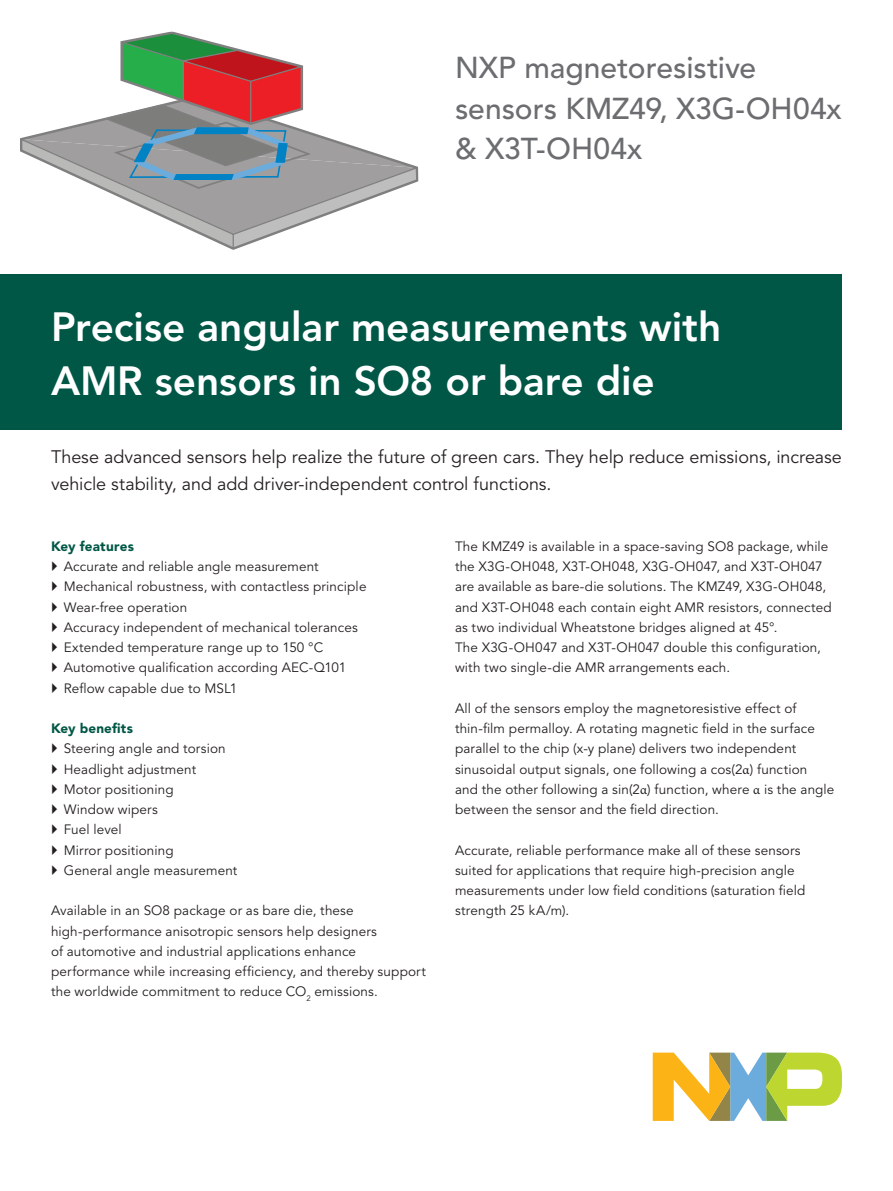
<style>
.page{position:relative;width:893px;height:1191px;background:#fff}
.page>*{position:absolute;margin:0;border:0;box-sizing:border-box;transform-origin:0 0}
.main_headline_2_line{font:800 40.5px/54px "Avenir LT Std";color:#fff}
.sub-heading__must_be{font:500 30px/40.5px "Avenir LT Std";color:#6c6d70}
.introduction_text{font:18px/27px "Avenir LT Std";letter-spacing:-.005em;color:#231f20}
.body_text{font:13.5px/20.2px "Avenir LT Std";letter-spacing:.01em;color:#231f20}
.Bullet_Arrow{font:13.5px "Avenir LT Std";letter-spacing:.01em;color:#231f20}
.body_text_heading{font:900 13.5px "Avenir LT Std";letter-spacing:.015em;color:#005746}
.s1{font-family:"Minion Pro"}
</style>
<div class="page">
<div style="left:0;top:274px;width:842px;height:155px;background:#005746"></div>
<svg style="left:653px;top:1052px;width:189px;height:69px"></svg>
<svg style="left:21px;top:31px;width:396px;height:218px"></svg>
<p class="sub-heading__must_be" style="left:455px;top:48px;width:303px">NXP magnetoresistive</p>
<p class="sub-heading__must_be" style="left:455px;top:89px;width:388px">sensors KMZ49, X3G-OH04x &amp; X3T-OH04x</p>
<p class="main_headline_2_line" style="left:51px;top:300px;width:672px">Precise angular measurements with<br>AMR sensors in SO8 or bare die</p>
<p class="introduction_text" style="left:51px;top:444px;width:792px">These advanced sensors help realize the future of green cars. They help reduce emissions, increase vehicle stability, and add driver-independent control functions.</p>
<p class="body_text_heading" style="left:51px;top:538px;width:84px">Key features</p>
<p class="Bullet_Arrow" style="left:64px;top:558px;width:256px">Accurate and reliable angle measurement</p>
<p class="Bullet_Arrow" style="left:64px;top:579px;width:304px">Mechanical robustness, with contactless principle</p>
<p class="Bullet_Arrow" style="left:64px;top:599px;width:125px">Wear-free operation</p>
<p class="Bullet_Arrow" style="left:64px;top:619px;width:296px">Accuracy independent of mechanical tolerances</p>
<p class="Bullet_Arrow" style="left:64px;top:639px;width:261px">Extended temperature range up to 150 °C</p>
<p class="Bullet_Arrow" style="left:64px;top:660px;width:284px">Automotive qualification according AEC-Q101</p>
<p class="Bullet_Arrow" style="left:64px;top:680px;width:175px">Reflow capable due to MSL1</p>
<p class="body_text_heading" style="left:51px;top:720px;width:84px">Key benefits</p>
<p class="Bullet_Arrow" style="left:64px;top:741px;width:163px">Steering angle and torsion</p>
<p class="Bullet_Arrow" style="left:64px;top:761px;width:134px">Headlight adjustment</p>
<p class="Bullet_Arrow" style="left:64px;top:781px;width:111px">Motor positioning</p>
<p class="Bullet_Arrow" style="left:64px;top:801px;width:96px">Window wipers</p>
<p class="Bullet_Arrow" style="left:64px;top:822px;width:59px">Fuel level</p>
<p class="Bullet_Arrow" style="left:64px;top:842px;width:111px">Mirror positioning</p>
<p class="Bullet_Arrow" style="left:64px;top:862px;width:175px">General angle measurement</p>
<p class="body_text" style="left:51px;top:901px;width:376px">Available in an SO8 package or as bare die, these high-performance anisotropic sensors help designers<br>of automotive and industrial applications enhance performance while increasing efficiency, and thereby support the worldwide commitment to reduce CO<sub>2</sub> emissions.</p>
<p class="body_text" style="left:455px;top:536px;width:378px">The KMZ49 is available in a space-saving SO8 package, while the X3G-OH048, X3T-OH048, X3G-OH047, and X3T-OH047 are available as bare-die solutions. The KMZ49, X3G-OH048, and X3T-OH048 each contain eight AMR resistors, connected as two individual Wheatstone bridges aligned at 45°.<br>The X3G-OH047 and X3T-OH047 double this configuration, with two single-die AMR arrangements each.</p>
<p class="body_text" style="left:455px;top:698px;width:381px">All of the sensors employ the magnetoresistive effect of thin-film permalloy. A rotating magnetic field in the surface parallel to the chip (x-y plane) delivers two independent sinusoidal output signals, one following a cos(2<span class="s1">α</span>) function<br>and the other following a sin(2<span class="s1">α</span>) function, where <span class="s1">α</span> is the angle between the sensor and the field direction.</p>
<p class="body_text" style="left:455px;top:840px;width:352px">Accurate, reliable performance make all of these sensors suited for applications that require high-precision angle measurements under low field conditions (saturation field strength 25 kA/m).</p>
</div>
